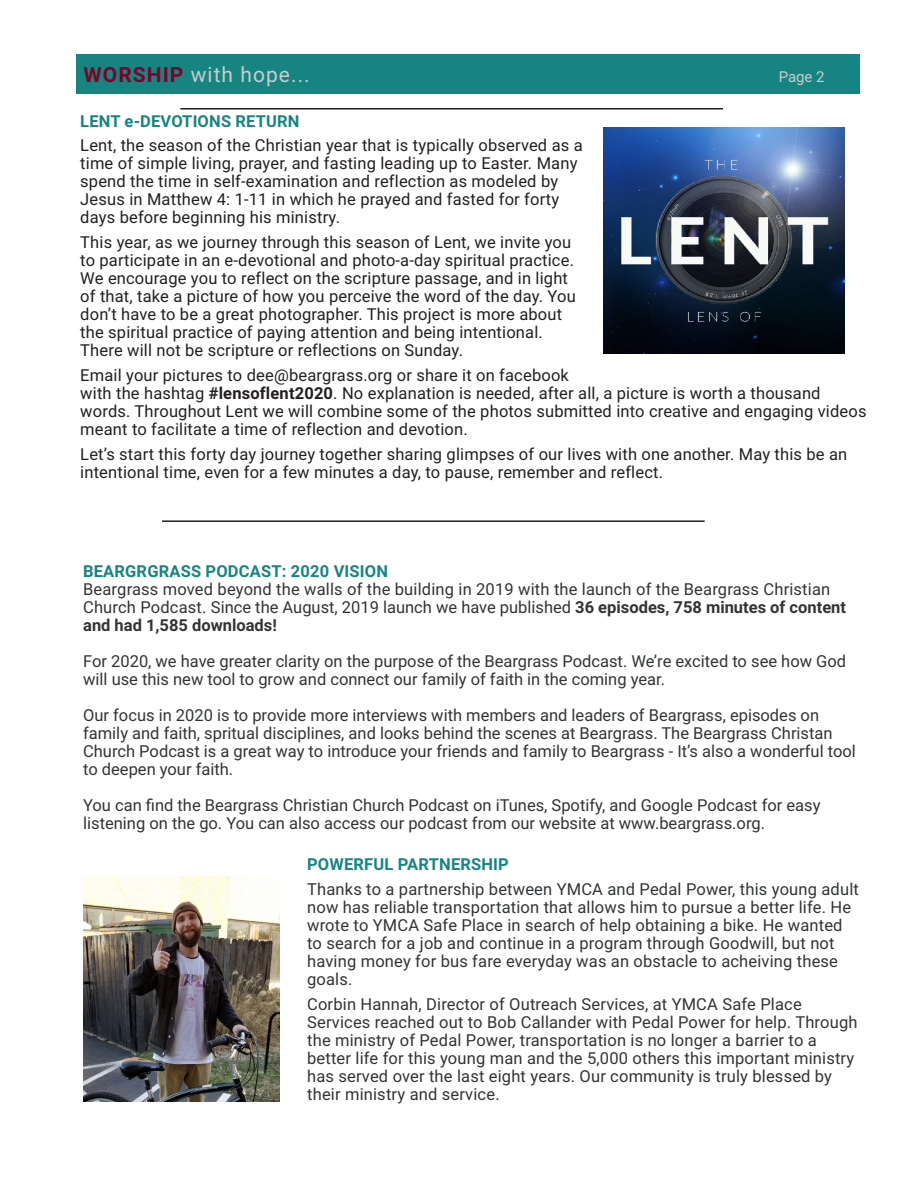
<style>
.page{position:relative;width:918px;height:1188px;background:#fff}
.page>*{position:absolute;margin:0;border:0;box-sizing:border-box;transform-origin:0 0}
.Newletter_Body{font:21px "Roboto";letter-spacing:.05em;color:#caccce}
.Newletter_Body-2{font:16.5px/18px "Roboto";letter-spacing:.005em;color:#313335}
.Newletter_Body-3{font:16.5px/18px "Roboto";letter-spacing:.01em;color:#231f20}
.Newletter_Body-4{font:700 16.5px "Roboto";letter-spacing:.01em;color:#168582}
.Newletter_Body-5{font:15px "Roboto";color:#caccce}
.s1{font-weight:700;color:#800027}
.s2{font-weight:700}
</style>
<div class="page">
<div style="left:77px;top:54px;width:783px;height:39px;background:#168582"></div>
<hr style="left:180px;top:108px;width:543px;height:2px;background:#231f20">
<img style="left:603px;top:127px;width:242px;height:226px">
<img style="left:83px;top:876px;width:197px;height:225px">
<hr style="left:162px;top:520px;width:543px;height:2px;background:#231f20">
<p class="Newletter_Body" style="left:83px;top:59px;width:228px"><span class="s1">WORSHIP</span> with hope...</p>
<p class="Newletter_Body-5" style="left:779px;top:66px;width:48px">Page 2</p>
<p class="Newletter_Body-4" style="left:80px;top:109px;width:221px">LENT e-DEVOTIONS RETURN</p>
<p class="Newletter_Body-3" style="left:80px;top:136px;width:504px">Lent, the season of the Christian year that is typically observed as a time of simple living, prayer, and fasting leading up to Easter. Many spend the time in self-examination and reflection as modeled by Jesus in Matthew 4: 1-11 in which he prayed and fasted for forty days before beginning his ministry.</p>
<p class="Newletter_Body-3" style="left:80px;top:233px;width:497px">This year, as we journey through this season of Lent, we invite you to participate in an e-devotional and photo-a-day spiritual practice.<br>We encourage you to reflect on the scripture passage, and in light of that, take a picture of how you perceive the word of the day. You don’t have to be a great photographer. This project is more about the spiritual practice of paying attention and being intentional.<br>There will not be scripture or reflections on Sunday.</p>
<p class="Newletter_Body-3" style="left:80px;top:365px;width:788px">Email your pictures to dee@beargrass.org or share it on facebook<br>with the hashtag <span class="s2">#lensoflent2020</span>. No explanation is needed, after all, a picture is worth a thousand words. Throughout Lent we will combine some of the photos submitted into creative and engaging videos meant to facilitate a time of reflection and devotion.</p>
<p class="Newletter_Body-3" style="left:80px;top:444px;width:769px">Let’s start this forty day journey together sharing glimpses of our lives with one another. May this be an intentional time, even for a few minutes a day, to pause, remember and reflect.</p>
<p class="Newletter_Body-4" style="left:83px;top:560px;width:306px">BEARGRGRASS PODCAST: 2020 VISION</p>
<p class="Newletter_Body-2" style="left:83px;top:579px;width:764px">Beargrass moved beyond the walls of the building in 2019 with the launch of the Beargrass Christian<br>Church Podcast. Since the August, 2019 launch we have published <span class="s2">36 episodes, 758 minutes of content and had 1,585 downloads!</span></p>
<p class="Newletter_Body-2" style="left:83px;top:651px;width:765px">For 2020, we have greater clarity on the purpose of the Beargrass Podcast. We’re excited to see how God will use this new tool to grow and connect our family of faith in the coming year.</p>
<p class="Newletter_Body-2" style="left:83px;top:705px;width:774px">Our focus in 2020 is to provide more interviews with members and leaders of Beargrass, episodes on family and faith, spritual disciplines, and looks behind the scenes at Beargrass. The Beargrass Christan Church Podcast is a great way to introduce your friends and family to Beargrass - It’s also a wonderful tool to deepen your faith.</p>
<p class="Newletter_Body-2" style="left:83px;top:795px;width:739px">You can find the Beargrass Christian Church Podcast on iTunes, Spotify, and Google Podcast for easy listening on the go. You can also access our podcast from our website at www.beargrass.org.</p>
<p class="Newletter_Body-4" style="left:307px;top:853px;width:203px">POWERFUL PARTNERSHIP</p>
<p class="Newletter_Body-2" style="left:307px;top:880px;width:553px">Thanks to a partnership between YMCA and Pedal Power, this young adult now has reliable transportation that allows him to pursue a better life. He wrote to YMCA Safe Place in search of help obtaining a bike. He wanted to search for a job and continue in a program through Goodwill, but not having money for bus fare everyday was an obstacle to acheiving these goals.</p>
<p class="Newletter_Body-2" style="left:307px;top:994px;width:552px">Corbin Hannah, Director of Outreach Services, at YMCA Safe Place Services reached out to Bob Callander with Pedal Power for help. Through the ministry of Pedal Power, transportation is no longer a barrier to a better life for this young man and the 5,000 others this important ministry has served over the last eight years. Our community is truly blessed by their ministry and service.</p>
</div>
